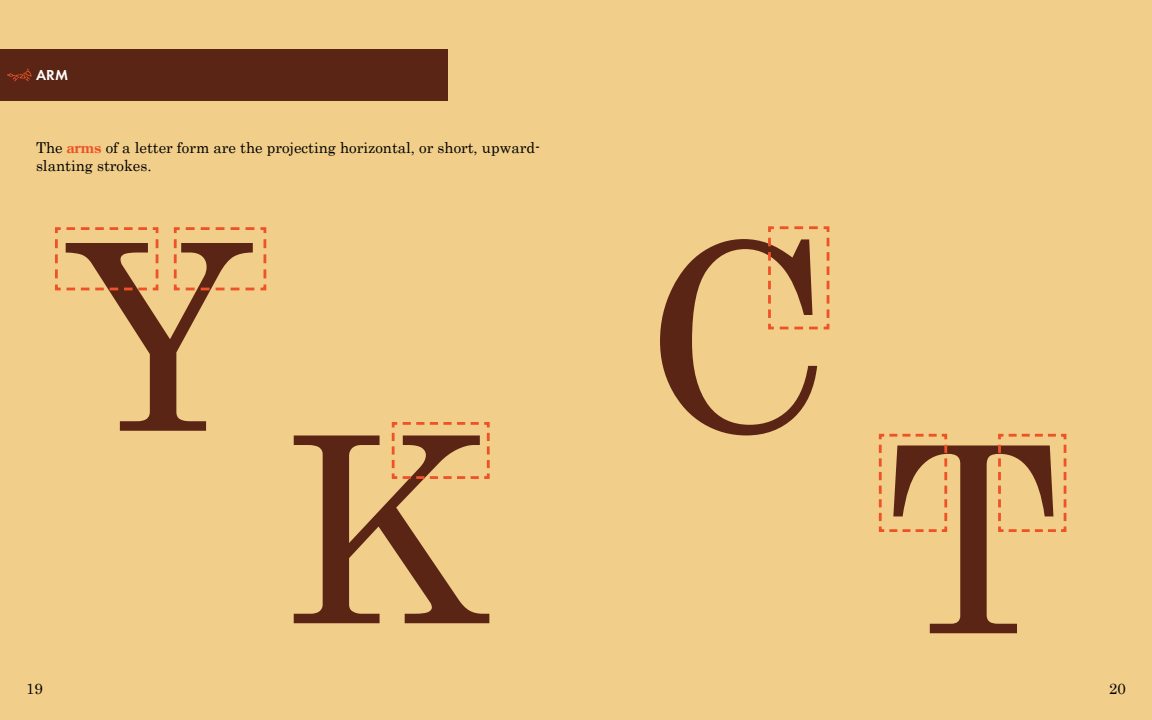
<style>
.page{position:relative;width:1152px;height:720px;background:#f1ce89}
.page>*{position:absolute;margin:0;border:0;box-sizing:border-box;transform-origin:0 0}
.t1{font:260px "Century";color:#5b2515}
.t2{font:15px/18px "Century";color:#000}
.t3{font:600 15px "Futura PT";color:#fff}
.s1{font-weight:700;font-size:14.5px;color:#ee5328}
</style>
<div class="page">
<div style="left:0;top:49px;width:448px;height:52px;background:#5b2515"></div>
<svg style="left:7px;top:68px;width:25px;height:14px"></svg>
<svg style="left:55px;top:227px;width:104px;height:64px"></svg>
<svg style="left:173px;top:227px;width:94px;height:64px"></svg>
<svg style="left:391px;top:422px;width:99px;height:57px"></svg>
<svg style="left:768px;top:226px;width:62px;height:104px"></svg>
<svg style="left:878px;top:433px;width:70px;height:99px"></svg>
<svg style="left:998px;top:433px;width:69px;height:99px"></svg>
<p class="t3" style="left:36px;top:65px;width:34px">ARM</p>
<p class="t2" style="left:36px;top:137px;width:506px">The <span class="s1">arms</span> of a letter form are the projecting horizontal, or short, upward&shy;slanting strokes.</p>
<p class="t1" style="left:67px;top:119px;width:185px">Y</p>
<p class="t1" style="left:283px;top:311px;width:204px">K</p>
<p class="t1" style="left:642px;top:119px;width:189px">C</p>
<p class="t1" style="left:886px;top:321px;width:175px">T</p>
<p class="t2" style="left:26px;top:678px;width:18px">19</p>
<p class="t2" style="left:1109px;top:678px;width:18px">20</p>
</div>
